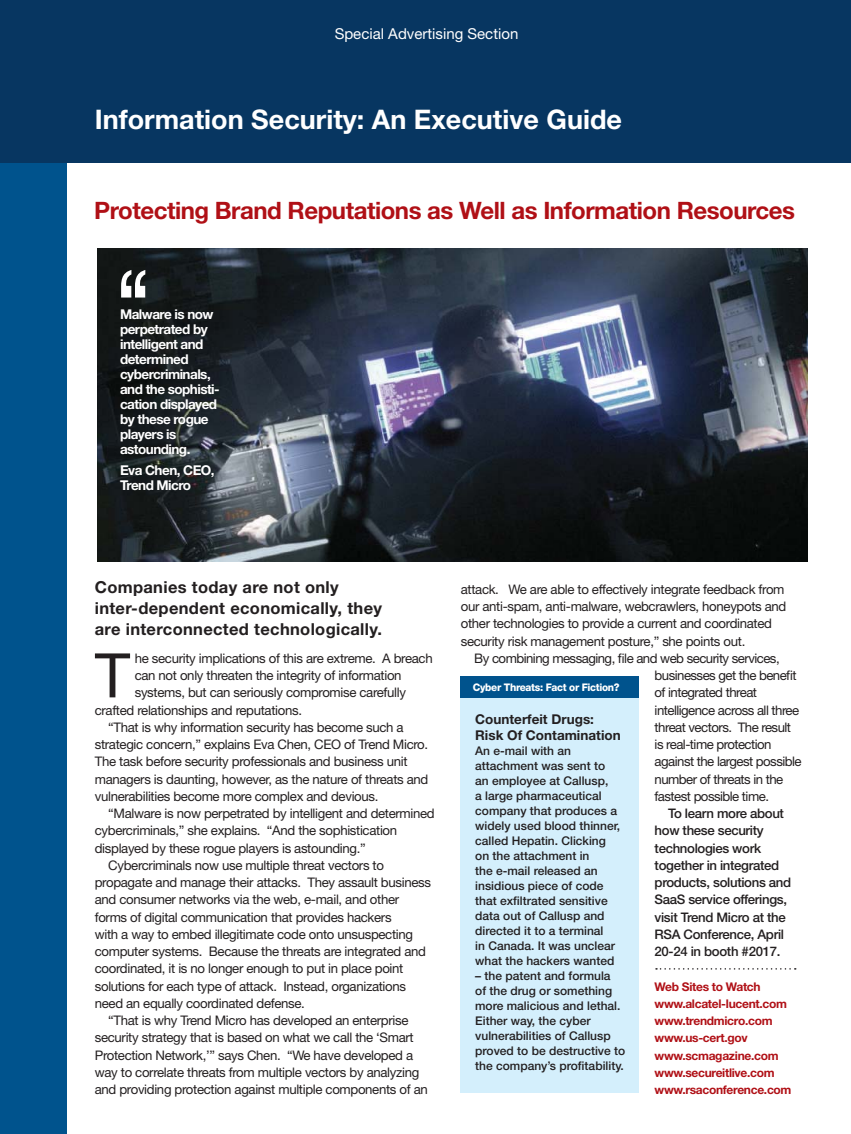
<style>
.page{position:relative;width:851px;height:1134px;background:#fff}
.page>*{position:absolute;margin:0;border:0;box-sizing:border-box;transform-origin:0 0}
.t1{font:111px "Helvetica";color:#fff}
.t2{font:61.5px "Helvetica Neue";color:#231f20}
.t3{font:700 27px "Helvetica Neue";color:#fff}
.t4{font:700 24px "Helvetica Neue";letter-spacing:-.02em;color:#b01016}
.t5{font:700 16.5px/21px "Helvetica Neue";letter-spacing:.02em;color:#231f20}
.t6{font:15px "Helvetica Neue";color:#fff}
.t7{font:700 13.5px/15px "Helvetica Neue";letter-spacing:-.04em;color:#fff}
.t8{font:700 13.5px/16.5px "Helvetica Neue";color:#231f20}
.t9{font:13.2px/17.2px "Helvetica Neue";letter-spacing:-.025em;color:#231f20}
.t10{font:500 13.2px/17.2px "Helvetica Neue";letter-spacing:-.025em;color:#231f20}
.t11{font:500 12px/15px "Helvetica Neue";color:#231f20}
.t12{font:700 12px/17.2px "Helvetica Neue";letter-spacing:-.025em;color:#b01016}
.t13{font:800 10.5px "Helvetica Neue";letter-spacing:-.03em;color:#fff;scale:.95 1}
</style>
<div class="page">
<div style="left:0;top:162px;width:66px;height:972px;background:#00538d"></div>
<div style="left:0;top:0;width:850px;height:163px;background:#073661"></div>
<div style="left:460px;top:676px;width:179px;height:417px;background:#d4effc"></div>
<div style="left:460px;top:676px;width:179px;height:22px;background:#00538d"></div>
<img style="left:97px;top:249px;width:710px;height:312px">
<svg style="left:656px;top:968px;width:139px;height:2px"></svg>
<p class="t6" style="left:334px;top:29px;width:185px">Special Advertising Section</p>
<h3 class="t3" style="left:95px;top:109px;width:528px">Information Security: An Executive Guide</h3>
<h3 class="t4" style="left:94px;top:202px;width:702px">Protecting Brand Reputations as Well as Information Resources</h3>
<h1 class="t1" style="left:114px;top:244px;width:40px">‘‘</h1>
<p class="t7" style="left:120px;top:308px;width:101px">Malware is now perpetrated by intelligent and determined cybercriminals, and the sophisti&shy;cation displayed by these rogue players is astounding.</p>
<p class="t7" style="left:120px;top:464px;width:96px">Eva Chen, CEO,<br>Trend Micro</p>
<p class="t5" style="left:95px;top:579px;width:289px">Companies today are not only inter-dependent economically, they are interconnected technologically.</p>
<h2 class="t2" style="left:95px;top:654px;width:37px">T</h2>
<p class="t9" style="left:135px;top:651px;width:299px">he security implications of this are extreme. A breach</p>
<p class="t9" style="left:135px;top:669px;width:268px">can not only threaten the integrity of information</p>
<p class="t9" style="left:135px;top:686px;width:273px">systems, but can seriously compromise carefully</p>
<p class="t9" style="left:95px;top:703px;width:209px">crafted relationships and reputations.</p>
<p class="t9" style="left:108px;top:720px;width:297px">“That is why information security has become such a</p>
<p class="t9" style="left:95px;top:738px;width:335px">strategic concern,” explains Eva Chen, CEO of Trend Micro.</p>
<p class="t9" style="left:95px;top:755px;width:314px">The task before security professionals and business unit</p>
<p class="t9" style="left:95px;top:772px;width:335px">managers is daunting, however, as the nature of threats and</p>
<p class="t9" style="left:95px;top:789px;width:285px">vulnerabilities become more complex and devious.</p>
<p class="t9" style="left:108px;top:807px;width:328px">“Malware is now perpetrated by intelligent and determined</p>
<p class="t9" style="left:95px;top:824px;width:304px">cybercriminals,” she explains. “And the sophistication</p>
<p class="t9" style="left:95px;top:841px;width:272px">displayed by these rogue players is astounding.”</p>
<p class="t9" style="left:108px;top:858px;width:277px">Cybercriminals now use multiple threat vectors to</p>
<p class="t9" style="left:95px;top:876px;width:337px">propagate and manage their attacks. They assault business</p>
<p class="t9" style="left:95px;top:893px;width:306px">and consumer networks via the web, e-mail, and other</p>
<p class="t9" style="left:95px;top:910px;width:298px">forms of digital communication that provides hackers</p>
<p class="t9" style="left:95px;top:927px;width:320px">with a way to embed illegitimate code onto unsuspecting</p>
<p class="t9" style="left:95px;top:945px;width:332px">computer systems. Because the threats are integrated and</p>
<p class="t9" style="left:95px;top:962px;width:310px">coordinated, it is no longer enough to put in place point</p>
<p class="t9" style="left:95px;top:979px;width:313px">solutions for each type of attack. Instead, organizations</p>
<p class="t9" style="left:95px;top:996px;width:211px">need an equally coordinated defense.</p>
<p class="t9" style="left:108px;top:1013px;width:302px">“That is why Trend Micro has developed an enterprise</p>
<p class="t9" style="left:95px;top:1031px;width:320px">security strategy that is based on what we call the ‘Smart</p>
<p class="t9" style="left:95px;top:1048px;width:320px">Protection Network,’” says Chen. “We have developed a</p>
<p class="t9" style="left:95px;top:1065px;width:326px">way to correlate threats from multiple vectors by analyzing</p>
<p class="t9" style="left:95px;top:1082px;width:334px">and providing protection against multiple components of an</p>
<p class="t9" style="left:461px;top:582px;width:327px">attack. We are able to effectively integrate feedback from our anti-spam, anti-malware, webcrawlers, honeypots and other technologies to provide a current and coordinated security risk management posture,” she points out.</p>
<p class="t9" style="left:654px;top:651px;width:148px;text-indent:-180px">By combining messaging, file and web security services, businesses get the benefit of integrated threat intelligence across all three threat vectors. The result is real-time protection against the largest possible number of threats in the fastest possible time.</p>
<p class="t10" style="left:654px;top:806px;width:138px;text-indent:13px">To learn more about how these security technologies work together in integrated products, solutions and<br>SaaS service offerings, visit Trend Micro at the<br>RSA Conference, April<br>20-24 in booth #2017.</p>
<p class="t12" style="left:654px;top:979px;width:138px">Web Sites to Watch www.alcatel-lucent.com www.trendmicro.com www.us-cert.gov www.scmagazine.com www.secureitlive.com www.rsaconference.com</p>
<p class="t13" style="left:473px;top:681px;width:156px">Cyber Threats: Fact or Fiction?</p>
<p class="t8" style="left:475px;top:712px;width:147px">Counterfeit Drugs:<br>Risk Of Contamination</p>
<p class="t11" style="left:475px;top:745px;width:146px">An e-mail with an attachment was sent to an employee at Callusp,<br>a large pharmaceutical company that produces a widely used blood thinner, called Hepatin. Clicking on the attachment in<br>the e-mail released an insidious piece of code that exfiltrated sensitive data out of Callusp and directed it to a terminal<br>in Canada. It was unclear what the hackers wanted</p>
<p class="t11" style="left:475px;top:970px;width:152px">– the patent and formula<br>of the drug or something more malicious and lethal.<br>Either way, the cyber vulnerabilities of Callusp proved to be destructive to the company’s profitability.</p>
</div>
